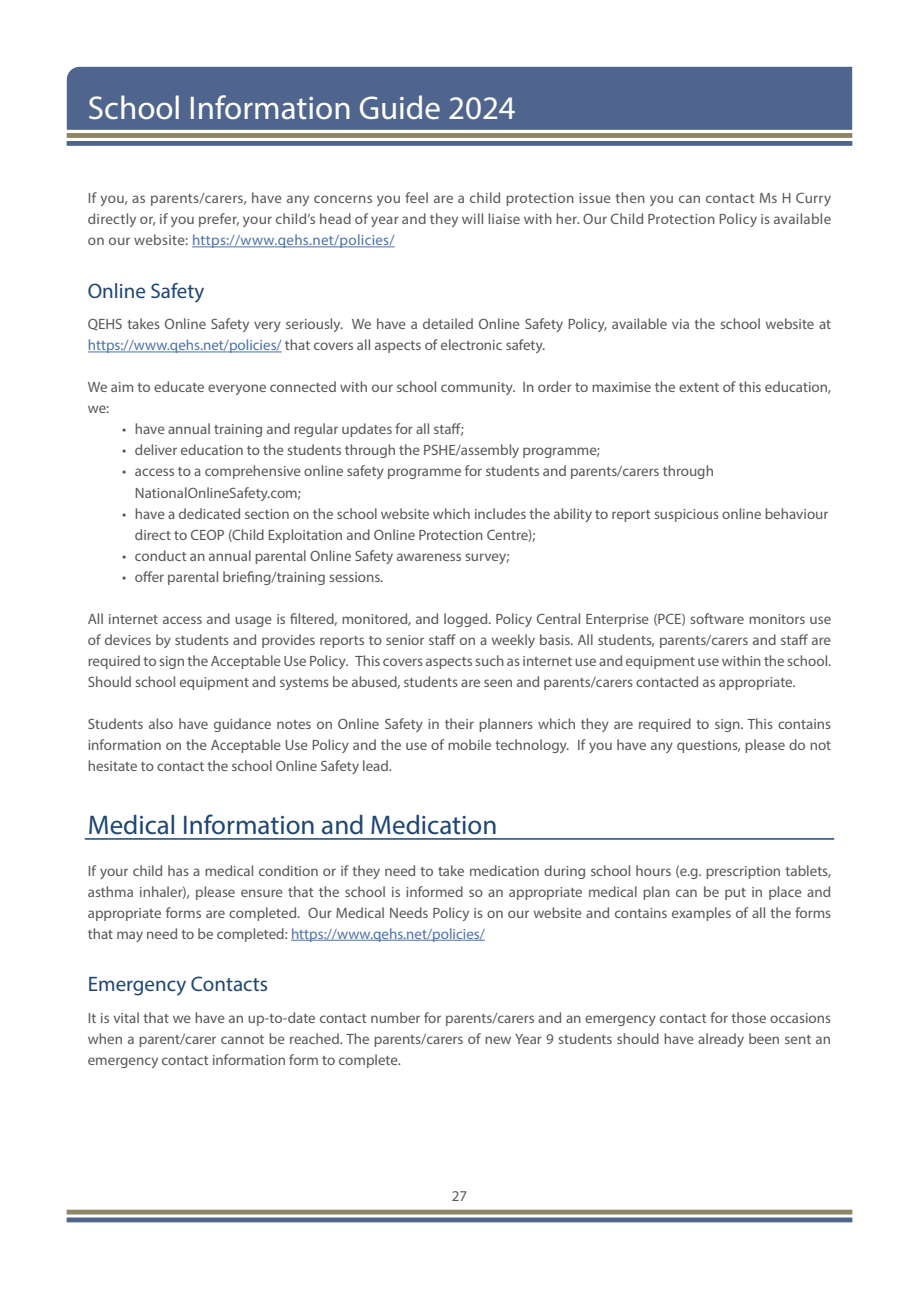
<style>
.page{position:relative;width:919px;height:1289px;background:#fff}
.page>*{position:absolute;margin:0;border:0;box-sizing:border-box;transform-origin:0 0}
.Publication_Title{font:33px "Myriad Pro";color:#fff}
.A_head{font:27px "Myriad Pro";color:#1e4673}
.B_head{font:21px "Myriad Pro";color:#1e4673}
.body_text{font:15px/21px "Myriad Pro";color:#57585a;text-align:justify}
.body_text_coulmns{font:15px "Myriad Pro";color:#57585a}
.s1{color:#4d72ac}
</style>
<div class="page">
<div style="left:67px;top:67px;width:785px;height:63px;background:#4f658d"></div>
<div style="left:67px;top:133px;width:785px;height:5px;background:#8f8666"></div>
<div style="left:67px;top:141px;width:785px;height:5px;background:#4f658d"></div>
<div style="left:67px;top:1209px;width:785px;height:5px;background:#8f8666"></div>
<div style="left:67px;top:1217px;width:785px;height:5px;background:#4f658d"></div>
<hr style="left:192px;top:246px;width:202px;height:1px;background:#4d72ac">
<hr style="left:88px;top:351px;width:194px;height:1px;background:#4d72ac">
<hr style="left:85px;top:838px;width:749px;height:1px;background:#1e4673">
<hr style="left:291px;top:939px;width:194px;height:1px;background:#4d72ac">
<p class="Publication_Title" style="left:88px;top:88px;width:429px">School Information Guide 2024</p>
<p class="body_text" style="left:88px;top:187px;width:744px">If you, as parents/carers, have any concerns you feel are a child protection issue then you can contact Ms H Curry directly or, if you prefer, your child’s head of year and they will liaise with her. Our Child Protection Policy is available on our website: <span class="s1">https://www.qehs.net/policies/</span></p>
<p class="B_head" style="left:88px;top:278px;width:118px">Online Safety</p>
<p class="body_text" style="left:88px;top:313px;width:744px">QEHS takes Online Safety very seriously. We have a detailed Online Safety Policy, available via the school website at <span class="s1">https://www.qehs.net/policies/</span> that covers all aspects of electronic safety.</p>
<p class="body_text" style="left:88px;top:376px;width:745px">We aim to educate everyone connected with our school community. In order to maximise the extent of this education, we:</p>
<p class="body_text" style="left:122px;top:418px;width:343px">• have annual training and regular updates for all staff;</p>
<p class="body_text" style="left:122px;top:439px;width:479px">• deliver education to the students through the PSHE/assembly programme;</p>
<p class="body_text" style="left:135px;top:460px;width:580px;text-indent:-13px">• access to a comprehensive online safety programme for students and parents/carers through<br>NationalOnlineSafety.com;</p>
<p class="body_text" style="left:135px;top:502px;width:695px;text-indent:-13px">• have a dedicated section on the school website which includes the ability to report suspicious online behaviour direct to CEOP (Child Exploitation and Online Protection Centre);</p>
<p class="body_text" style="left:122px;top:544px;width:389px">• conduct an annual parental Online Safety awareness survey;</p>
<p class="body_text" style="left:122px;top:565px;width:263px">• offer parental briefing/training sessions.</p>
<p class="body_text" style="left:88px;top:607px;width:744px">All internet access and usage is filtered, monitored, and logged. Policy Central Enterprise (PCE) software monitors use of devices by students and provides reports to senior staff on a weekly basis. All students, parents/carers and staff are required to sign the Acceptable Use Policy. This covers aspects such as internet use and equipment use within the school.<br>Should school equipment and systems be abused, students are seen and parents/carers contacted as appropriate.</p>
<p class="body_text" style="left:88px;top:712px;width:744px">Students also have guidance notes on Online Safety in their planners which they are required to sign. This contains information on the Acceptable Use Policy and the use of mobile technology. If you have any questions, please do not hesitate to contact the school Online Safety lead.</p>
<p class="A_head" style="left:88px;top:808px;width:411px">Medical Information and Medication</p>
<p class="body_text" style="left:88px;top:859px;width:744px">If your child has a medical condition or if they need to take medication during school hours (e.g. prescription tablets, asthma inhaler), please ensure that the school is informed so an appropriate medical plan can be put in place and appropriate forms are completed. Our Medical Needs Policy is on our website and contains examples of all the forms that may need to be completed: <span class="s1">https://www.qehs.net/policies/</span></p>
<p class="B_head" style="left:88px;top:971px;width:182px">Emergency Contacts</p>
<p class="body_text" style="left:88px;top:1006px;width:744px">It is vital that we have an up-to-date contact number for parents/carers and an emergency contact for those occasions when a parent/carer cannot be reached. The parents/carers of new Year 9 students should have already been sent an emergency contact information form to complete.</p>
<p class="body_text_coulmns" style="left:452px;top:1186px;width:17px">27</p>
</div>
